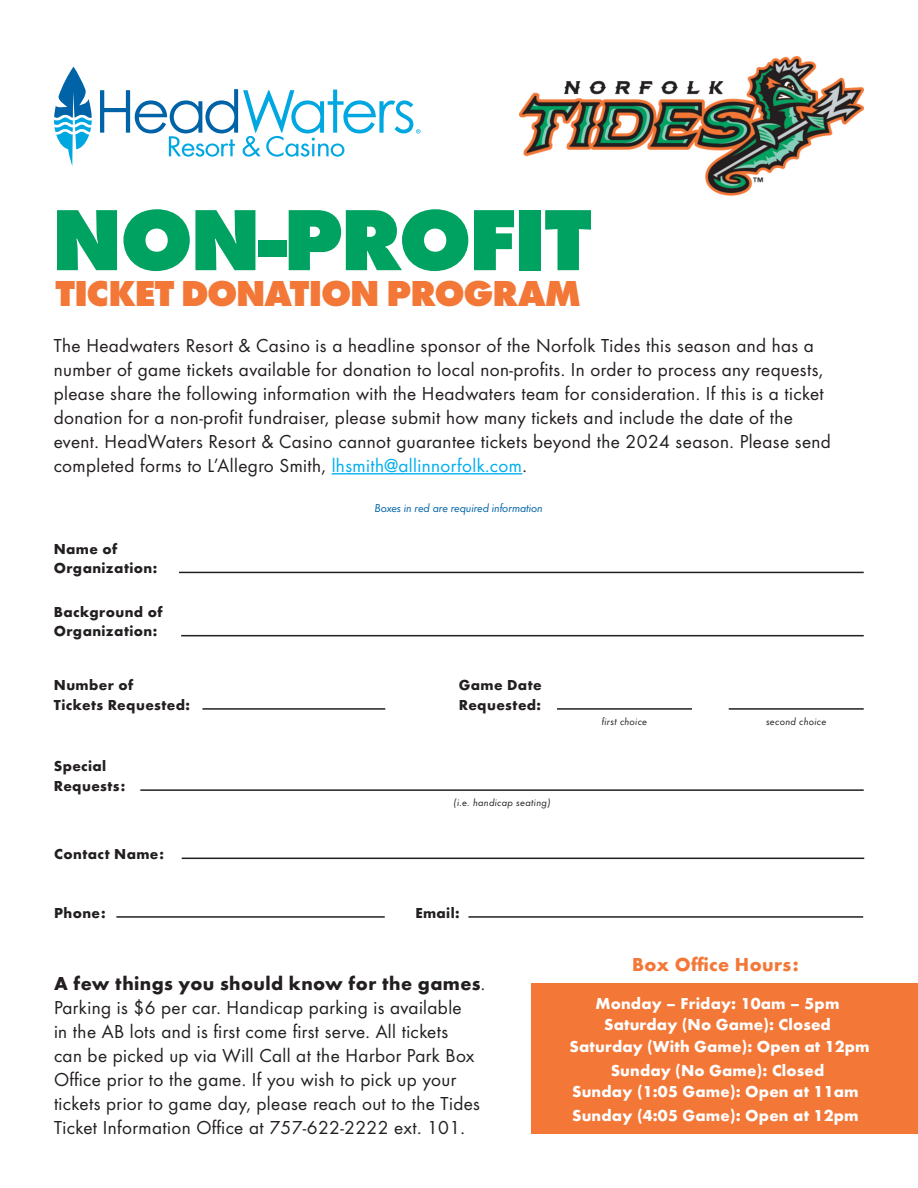
<style>
.page{position:relative;width:918px;height:1188px;background:#fff}
.page>*{position:absolute;margin:0;border:0;box-sizing:border-box;transform-origin:0 0}
.t1{font:700 expanded 90px "Futura";letter-spacing:-.04em;color:#00a261}
.t2{font:700 expanded 37.5px "Futura";letter-spacing:-.04em;color:#f37737}
.t3{font:19.5px/24px "Futura Boo";letter-spacing:.02em;color:#231f20}
.t4{font:700 19.5px "Futura";letter-spacing:.02em;color:#f37737}
.t5{font:700 16.5px/22.5px "Futura";letter-spacing:.01em;color:#fff;text-align:center}
.t6{font:700 15px/19.5px "Futura";letter-spacing:.025em;color:#231f20}
.t7{font:12px "Futura Boo Obl";letter-spacing:-.01em;color:#0063a8}
.t8{font:10.5px "Futura Boo Obl";letter-spacing:.025em;color:#231f20}
.s1{color:#00aeef}
.s2{font-family:"Futura";font-weight:700}
</style>
<div class="page">
<img style="left:519px;top:56px;width:345px;height:140px">
<svg style="left:54px;top:67px;width:38px;height:99px"></svg>
<svg style="left:100px;top:89px;width:321px;height:68px"></svg>
<hr style="left:332px;top:473px;width:190px;height:1px;background:#00aeef">
<hr style="left:179px;top:572px;width:685px;height:1px;background:#231f20">
<hr style="left:181px;top:635px;width:683px;height:1px;background:#231f20">
<hr style="left:182px;top:858px;width:682px;height:1px;background:#231f20">
<hr style="left:116px;top:916px;width:269px;height:2px;background:#231f20">
<hr style="left:468px;top:916px;width:395px;height:2px;background:#231f20">
<hr style="left:140px;top:789px;width:724px;height:2px;background:#231f20">
<hr style="left:557px;top:708px;width:135px;height:2px;background:#231f20">
<hr style="left:729px;top:708px;width:135px;height:2px;background:#231f20">
<hr style="left:202px;top:708px;width:183px;height:2px;background:#231f20">
<div style="left:531px;top:983px;width:387px;height:151px;background:#f37737"></div>
<p class="t1" style="left:51px;top:173px;width:542px">NON-PROFIT</p>
<p class="t2" style="left:56px;top:266px;width:527px">TICKET DONATION PROGRAM</p>
<p class="t3" style="left:54px;top:332px;width:779px">The Headwaters Resort &amp; Casino is a headline sponsor of the Norfolk Tides this season and has a number of game tickets available for donation to local non-profits. In order to process any requests, please share the following information with the Headwaters team for consideration. If this is a ticket donation for a non-profit fundraiser, please submit how many tickets and include the date of the event. HeadWaters Resort &amp; Casino cannot guarantee tickets beyond the 2024 season. Please send completed forms to L’Allegro Smith, <span class="s1">lhsmith@allinnorfolk.com</span>.</p>
<p class="t6" style="left:54px;top:538px;width:105px">Name of<br>Organization:</p>
<p class="t6" style="left:54px;top:601px;width:110px">Background of<br>Organization:</p>
<p class="t6" style="left:54px;top:674px;width:81px">Number of</p>
<p class="t6" style="left:54px;top:694px;width:138px">Tickets Requested:</p>
<p class="t6" style="left:54px;top:756px;width:73px">Special<br>Requests:</p>
<p class="t6" style="left:54px;top:843px;width:111px">Contact Name:</p>
<p class="t7" style="left:375px;top:500px;width:170px">Boxes in red are required information</p>
<p class="t6" style="left:459px;top:674px;width:85px">Game Date</p>
<p class="t6" style="left:459px;top:694px;width:84px">Requested:</p>
<p class="t8" style="left:453px;top:796px;width:99px">(i.e. handicap seating)</p>
<p class="t6" style="left:54px;top:902px;width:53px">Phone:</p>
<p class="t6" style="left:415px;top:902px;width:46px">Email:</p>
<p class="t3" style="left:54px;top:971px;width:433px"><span class="s2">A few things you should know for the games</span>.<br>Parking is $6 per car. Handicap parking is available<br>in the AB lots and is first come first serve. All tickets<br>can be picked up via Will Call at the Harbor Park Box Office prior to the game. If you wish to pick up your tickets prior to game day, please reach out to the Tides Ticket Information Office at 757-622-2222 ext. 101.</p>
<p class="t8" style="left:602px;top:715px;width:47px">first choice</p>
<p class="t8" style="left:766px;top:715px;width:62px">second choice</p>
<p class="t4" style="left:632px;top:951px;width:168px">Box Office Hours:</p>
<p class="t5" style="left:570px;top:991px;width:302px">Monday – Friday: 10am – 5pm<br>Saturday (No Game): Closed<br>Saturday (With Game): Open at 12pm<br>Sunday (No Game): Closed</p>
<p class="t5" style="left:572px;top:1079px;width:288px;line-height:23.7px;text-align:left">Sunday (1:05 Game): Open at 11am<br>Sunday (4:05 Game): Open at 12pm</p>
</div>
